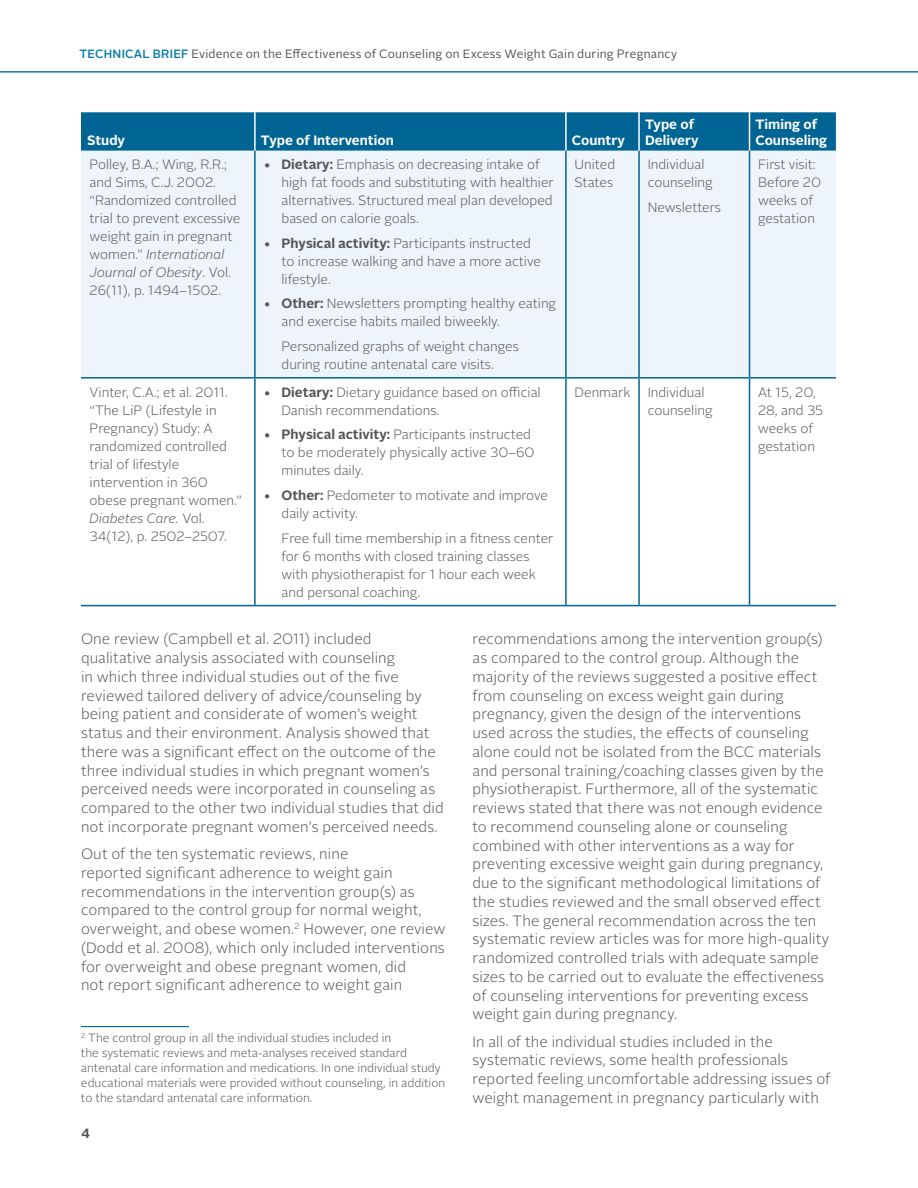
<style>
.page{position:relative;width:918px;height:1188px;background:#fff}
.page>*{position:absolute;margin:0;border:0;box-sizing:border-box;transform-origin:0 0}
.t1{font:300 15px/18.8px "Alright Sans";letter-spacing:.005em;color:#55565a}
.Bullets_for_box{font:300 13.5px/18px "Alright Sans";color:#55565a}
.t2{font:700 13.5px/16.2px "Alright Sans";color:#fff}
.t3{font:700 13.5px "Alright Sans";color:#54555a}
.t4{font:300 12px/15px "Alright Sans";color:#55565a}
.t5{font:12px "Alright Sans";letter-spacing:.015em;color:#55565a}
.s1{font-weight:500;color:#0479a6}
.s2{font-style:italic}
.s3{font-weight:700}
</style>
<div class="page">
<hr style="left:0;top:71px;width:918px;height:2px;background:#0479a6">
<hr style="left:81px;top:1026px;width:108px;height:1px;background:#006494">
<div style="left:81px;top:112px;width:755px;height:39px;background:#006494"></div>
<div style="left:81px;top:151px;width:755px;height:226px;background:#eef4fb"></div>
<svg style="left:81px;top:379px;width:755px;height:226px"></svg>
<hr style="left:254px;top:112px;width:2px;height:39px;background:#fff">
<hr style="left:565px;top:112px;width:2px;height:39px;background:#fff">
<hr style="left:638px;top:112px;width:2px;height:39px;background:#fff">
<hr style="left:749px;top:112px;width:1px;height:39px;background:#fff">
<hr style="left:254px;top:151px;width:2px;height:226px;background:#006494">
<hr style="left:565px;top:151px;width:2px;height:226px;background:#006494">
<hr style="left:638px;top:151px;width:2px;height:226px;background:#006494">
<hr style="left:749px;top:151px;width:1px;height:226px;background:#006494">
<hr style="left:81px;top:377px;width:174px;height:2px;background:#006494">
<hr style="left:255px;top:377px;width:311px;height:2px;background:#006494">
<hr style="left:254px;top:379px;width:2px;height:226px;background:#006494">
<hr style="left:566px;top:377px;width:73px;height:2px;background:#006494">
<hr style="left:565px;top:379px;width:2px;height:226px;background:#006494">
<hr style="left:639px;top:377px;width:111px;height:2px;background:#006494">
<hr style="left:638px;top:379px;width:2px;height:226px;background:#006494">
<hr style="left:750px;top:377px;width:86px;height:2px;background:#006494">
<hr style="left:749px;top:379px;width:1px;height:226px;background:#006494">
<hr style="left:81px;top:605px;width:174px;height:1px;background:#006494">
<hr style="left:255px;top:605px;width:311px;height:1px;background:#006494">
<hr style="left:566px;top:605px;width:73px;height:1px;background:#006494">
<hr style="left:639px;top:605px;width:111px;height:1px;background:#006494">
<hr style="left:750px;top:605px;width:86px;height:1px;background:#006494">
<p class="t5" style="left:80px;top:45px;width:599px"><span class="s1">TECHNICAL BRIEF</span> Evidence on the Effectiveness of Counseling on Excess Weight Gain during Pregnancy</p>
<p class="t2" style="left:87px;top:132px;width:40px">Study</p>
<p class="t2" style="left:261px;top:132px;width:134px">Type of Intervention</p>
<p class="t2" style="left:572px;top:132px;width:54px">Country</p>
<p class="t2" style="left:645px;top:116px;width:55px">Type of<br>Delivery</p>
<p class="t2" style="left:756px;top:116px;width:73px">Timing of<br>Counseling</p>
<p class="Bullets_for_box" style="left:90px;top:155px;width:152px">Polley, B.A.; Wing, R.R.; and Sims, C.J. 2002. “Randomized controlled trial to prevent excessive weight gain in pregnant women.” <span class="s2">International<br>Journal of Obesity</span>. Vol.<br>26(11), p. 1494–1502.</p>
<p class="Bullets_for_box" style="left:282px;top:155px;width:274px;text-indent:-18px"><span class="s3">• Dietary:</span> Emphasis on decreasing intake of high fat foods and substituting with healthier alternatives. Structured meal plan developed based on calorie goals.</p>
<p class="Bullets_for_box" style="left:282px;top:234px;width:261px;text-indent:-18px"><span class="s3">• Physical activity:</span> Participants instructed to increase walking and have a more active lifestyle.</p>
<p class="Bullets_for_box" style="left:282px;top:295px;width:276px;text-indent:-18px"><span class="s3">• Other:</span> Newsletters prompting healthy eating and exercise habits mailed biweekly.</p>
<p class="Bullets_for_box" style="left:282px;top:338px;width:239px">Personalized graphs of weight changes during routine antenatal care visits.</p>
<p class="Bullets_for_box" style="left:90px;top:383px;width:154px">Vinter, C.A.; et al. 2011. “The LiP (Lifestyle in<br>Pregnancy) Study: A randomized controlled trial of lifestyle intervention in 360 obese pregnant women.”<br><span class="s2">Diabetes Care.</span> Vol.<br>34(12), p. 2502–2507.</p>
<p class="Bullets_for_box" style="left:282px;top:383px;width:261px;text-indent:-18px"><span class="s3">• Dietary:</span> Dietary guidance based on official<br>Danish recommendations.</p>
<p class="Bullets_for_box" style="left:282px;top:426px;width:255px;text-indent:-18px"><span class="s3">• Physical activity:</span> Participants instructed to be moderately physically active 30–60 minutes daily.</p>
<p class="Bullets_for_box" style="left:282px;top:487px;width:268px;text-indent:-18px"><span class="s3">• Other:</span> Pedometer to motivate and improve daily activity.</p>
<p class="Bullets_for_box" style="left:282px;top:529px;width:273px">Free full time membership in a fitness center for 6 months with closed training classes with physiotherapist for 1 hour each week and personal coaching.</p>
<p class="Bullets_for_box" style="left:575px;top:155px;width:42px">United<br>States</p>
<p class="Bullets_for_box" style="left:648px;top:155px;width:67px">Individual counseling</p>
<p class="Bullets_for_box" style="left:648px;top:198px;width:75px">Newsletters</p>
<p class="Bullets_for_box" style="left:758px;top:155px;width:65px">First visit:<br>Before 20 weeks of gestation</p>
<p class="Bullets_for_box" style="left:575px;top:383px;width:57px">Denmark</p>
<p class="Bullets_for_box" style="left:648px;top:383px;width:67px">Individual counseling</p>
<p class="Bullets_for_box" style="left:758px;top:383px;width:67px">At 15, 20,<br>28, and 35 weeks of gestation</p>
<p class="t1" style="left:81px;top:630px;width:364px">One review (Campbell et al. 2011) included qualitative analysis associated with counseling<br>in which three individual studies out of the five reviewed tailored delivery of advice/counseling by being patient and considerate of women’s weight status and their environment. Analysis showed that there was a significant effect on the outcome of the three individual studies in which pregnant women’s perceived needs were incorporated in counseling as compared to the other two individual studies that did not incorporate pregnant women’s perceived needs.</p>
<p class="t1" style="left:81px;top:845px;width:366px">Out of the ten systematic reviews, nine<br>reported significant adherence to weight gain recommendations in the intervention group(s) as compared to the control group for normal weight, overweight, and obese women.<sup>2</sup> However, one review (Dodd et al. 2008), which only included interventions for overweight and obese pregnant women, did<br>not report significant adherence to weight gain</p>
<p class="t4" style="left:81px;top:1030px;width:366px"><sup>2</sup> The control group in all the individual studies included in<br>the systematic reviews and meta-analyses received standard antenatal care information and medications. In one individual study educational materials were provided without counseling, in addition to the standard antenatal care information.</p>
<p class="t3" style="left:81px;top:1124px;width:10px">4</p>
<p class="t1" style="left:472px;top:630px;width:352px">recommendations among the intervention group(s)</p>
<p class="t1" style="left:472px;top:649px;width:358px">as compared to the control group. Although the majority of the reviews suggested a positive effect from counseling on excess weight gain during pregnancy, given the design of the interventions used across the studies, the effects of counseling alone could not be isolated from the BCC materials and personal training/coaching classes given by the physiotherapist. Furthermore, all of the systematic reviews stated that there was not enough evidence to recommend counseling alone or counseling combined with other interventions as a way for preventing excessive weight gain during pregnancy, due to the significant methodological limitations of the studies reviewed and the small observed effect sizes. The general recommendation across the ten systematic review articles was for more high-quality randomized controlled trials with adequate sample sizes to be carried out to evaluate the effectiveness of counseling interventions for preventing excess weight gain during pregnancy.</p>
<p class="t1" style="left:472px;top:1032px;width:360px">In all of the individual studies included in the systematic reviews, some health professionals reported feeling uncomfortable addressing issues of weight management in pregnancy particularly with</p>
</div>
